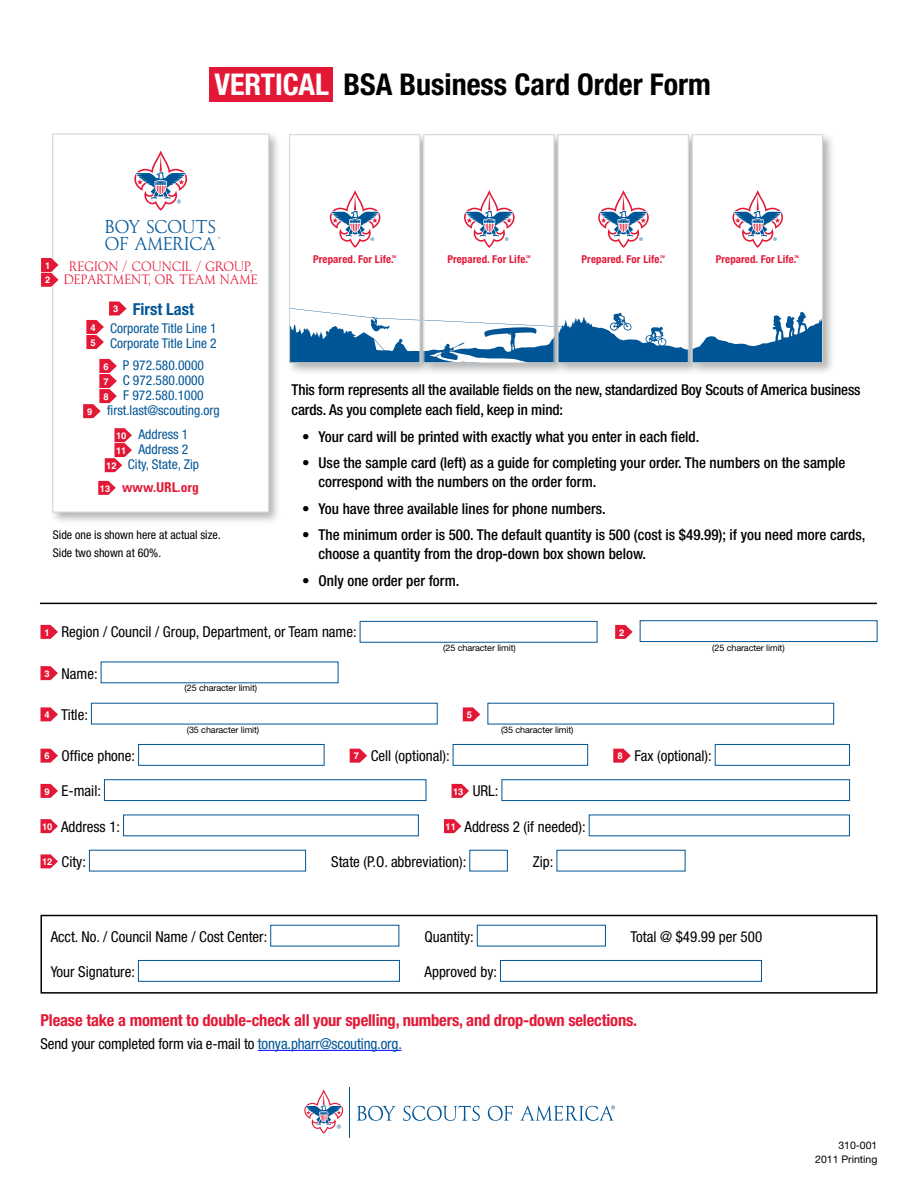
<style>
.page{position:relative;width:918px;height:1188px;background:#fff}
.page>*{position:absolute;margin:0;border:0;box-sizing:border-box;transform-origin:0 0}
.t1{font:700 condensed 30px "Helvetica Neue";color:#000}
.t2{font:700 condensed 16.5px "Helvetica Neue";letter-spacing:-.01em;color:#e31837}
.t3{font:16.5px/17.2px "LTC Record Title";color:#005596}
.t4{font:700 condensed 16.5px "Helvetica Neue";color:#005596}
.t5{font:500 condensed 15px/19.5px "Helvetica Neue";color:#000}
.t6{font:condensed 15px "Helvetica Neue";color:#000}
.t7{font:condensed 13.5px/15px "Helvetica Neue";color:#005596;text-align:center}
.t8{font:700 condensed 13.5px "Univers";color:#e31837}
.t9{font:condensed 12px/18px "Helvetica Neue";color:#000}
.t10{font:12px/13.5px "LTC Record Title";color:#e31837}
.t11{font:700 condensed 10.8px "Helvetica Neue";letter-spacing:.01em;color:#e31837}
.t12{font:10.5px/13.5px "Helvetica Neue";color:#000;text-align:right}
.t13{font:700 9.3px "Helvetica";color:#fff}
.t14{font:9px "Helvetica Neue";letter-spacing:-.01em;color:#000}
.t15{font:700 condensed 3.75px "Helvetica Neue";letter-spacing:.01em;color:#e31837}
.s1{color:#fff}
.s2{font-family:"Helvetica";font-weight:700;font-size:9.3px;color:#fff}
.s3{font-family:"Helvetica";font-weight:700;font-stretch:normal;font-size:9.3px;color:#fff}
.s4{color:#005596}
</style>
<div class="page">
<div style="left:209px;top:67px;width:124px;height:35px;background:#e31837"></div>
<div style="left:286px;top:131px;width:147px;height:245px;background:#000;opacity:.3"></div>
<div style="left:290px;top:135px;width:130px;height:228px;background:#fff"></div>
<div style="left:289px;top:135px;width:131px;height:228px;border:1px solid #d1d3d4"></div>
<svg style="left:330px;top:190px;width:50px;height:58px"></svg>
<div style="left:421px;top:131px;width:146px;height:245px;background:#000;opacity:.3"></div>
<div style="left:424px;top:135px;width:130px;height:228px;background:#fff"></div>
<div style="left:424px;top:135px;width:130px;height:228px;border:1px solid #d1d3d4"></div>
<svg style="left:464px;top:190px;width:51px;height:58px"></svg>
<div style="left:555px;top:131px;width:146px;height:245px;background:#000;opacity:.3"></div>
<div style="left:558px;top:135px;width:130px;height:228px;background:#fff"></div>
<div style="left:558px;top:135px;width:130px;height:228px;border:1px solid #d1d3d4"></div>
<svg style="left:598px;top:190px;width:51px;height:58px"></svg>
<div style="left:689px;top:131px;width:146px;height:245px;background:#000;opacity:.3"></div>
<div style="left:692px;top:135px;width:131px;height:228px;background:#fff"></div>
<svg style="left:290px;top:305px;width:531px;height:58px"></svg>
<div style="left:692px;top:135px;width:131px;height:228px;border:1px solid #d1d3d4"></div>
<svg style="left:732px;top:190px;width:51px;height:58px"></svg>
<svg style="left:41px;top:625px;width:17px;height:14px"></svg>
<div style="left:360px;top:621px;width:237px;height:22px;border:1px solid #005596"></div>
<svg style="left:615px;top:625px;width:18px;height:14px"></svg>
<div style="left:640px;top:620px;width:238px;height:22px;border:1px solid #005596"></div>
<svg style="left:41px;top:666px;width:17px;height:14px"></svg>
<svg style="left:41px;top:707px;width:17px;height:14px"></svg>
<svg style="left:463px;top:707px;width:17px;height:14px"></svg>
<svg style="left:41px;top:749px;width:17px;height:14px"></svg>
<div style="left:138px;top:744px;width:186px;height:22px;border:1px solid #005596"></div>
<svg style="left:350px;top:749px;width:17px;height:14px"></svg>
<div style="left:453px;top:744px;width:135px;height:22px;border:1px solid #005596"></div>
<svg style="left:613px;top:749px;width:18px;height:14px"></svg>
<div style="left:715px;top:744px;width:135px;height:22px;border:1px solid #005596"></div>
<svg style="left:41px;top:784px;width:17px;height:14px"></svg>
<div style="left:104px;top:779px;width:322px;height:22px;border:1px solid #005596"></div>
<svg style="left:452px;top:784px;width:17px;height:14px"></svg>
<div style="left:502px;top:779px;width:348px;height:22px;border:1px solid #005596"></div>
<svg style="left:41px;top:819px;width:17px;height:14px"></svg>
<svg style="left:444px;top:819px;width:17px;height:14px"></svg>
<svg style="left:41px;top:854px;width:17px;height:14px"></svg>
<div style="left:138px;top:960px;width:262px;height:22px;border:1px solid #005596"></div>
<div style="left:500px;top:960px;width:262px;height:22px;border:1px solid #005596"></div>
<hr style="left:258px;top:1050px;width:143px;height:1px;background:#00f">
<svg style="left:357px;top:1106px;width:38px;height:15px"></svg>
<svg style="left:403px;top:1106px;width:77px;height:15px"></svg>
<svg style="left:488px;top:1106px;width:25px;height:15px"></svg>
<svg style="left:304px;top:1089px;width:39px;height:45px"></svg>
<hr style="left:349px;top:1088px;width:1px;height:49px;background:#005596">
<svg style="left:521px;top:1105px;width:94px;height:16px"></svg>
<div style="left:50px;top:131px;width:231px;height:394px;background:#000;opacity:.3"></div>
<div style="left:53px;top:134px;width:216px;height:378px;background:#fff;border:1px solid #d1d3d4"></div>
<svg style="left:134px;top:151px;width:53px;height:60px"></svg>
<svg style="left:41px;top:258px;width:18px;height:29px"></svg>
<svg style="left:86px;top:302px;width:41px;height:47px"></svg>
<svg style="left:105px;top:428px;width:27px;height:44px"></svg>
<svg style="left:98px;top:481px;width:18px;height:14px"></svg>
<svg style="left:83px;top:359px;width:34px;height:59px"></svg>
<hr style="left:40px;top:603px;width:837px;height:1px;background:#000">
<div style="left:40px;top:915px;width:838px;height:79px;border:2px solid #000"></div>
<h1 class="t1" style="left:215px;top:66px;width:498px"><span class="s1">VerticAL</span> BSA Business Card Order Form</h1>
<p class="t3" style="left:105px;top:218px;width:112px">BOY SCOUTS<br>OF AMERICA</p>
<p class="t10" style="left:45px;top:259px;width:214px;text-indent:24px">REGION / COUNCIL / GROUP,<br><span class="s2">2</span> DEPARTMENT, OR TEAM NAME</p>
<p class="t13" style="left:45px;top:260px;width:7px">1</p>
<p class="t13" style="left:91px;top:322px;width:7px">4</p>
<p class="t13" style="left:91px;top:337px;width:7px">5</p>
<p class="t4" style="left:133px;top:299px;width:63px">First Last</p>
<p class="t7" style="left:110px;top:320px;width:108px;text-align:left">Corporate Title Line 1<br>Corporate Title Line 2</p>
<p class="t13" style="left:113px;top:303px;width:7px">3</p>
<p class="t13" style="left:87px;top:406px;width:7px">9</p>
<p class="t7" style="left:107px;top:358px;width:114px">P 972.580.0000<br>C 972.580.0000<br>F 972.580.1000 first.last@scouting.org</p>
<p class="t7" style="left:128px;top:427px;width:73px">Address 1<br>Address 2<br>City, State, Zip</p>
<p class="t13" style="left:104px;top:361px;width:7px">6</p>
<p class="t13" style="left:104px;top:376px;width:7px">7</p>
<p class="t13" style="left:104px;top:391px;width:7px">8</p>
<p class="t13" style="left:116px;top:430px;width:12px">10</p>
<p class="t13" style="left:116px;top:445px;width:12px">11</p>
<p class="t13" style="left:106px;top:460px;width:12px">12</p>
<p class="t13" style="left:100px;top:483px;width:12px">13</p>
<p class="t8" style="left:122px;top:479px;width:78px">www.URL.org</p>
<p class="t9" style="left:53px;top:525px;width:169px">Side one is shown here at actual size.<br>Side two shown at 60%.</p>
<p class="t11" style="left:313px;top:253px;width:82px">Prepared. For Life.</p>
<p class="t15" style="left:392px;top:254px;width:6px">TM</p>
<p class="t11" style="left:447px;top:253px;width:82px">Prepared. For Life.</p>
<p class="t15" style="left:526px;top:254px;width:6px">TM</p>
<p class="t11" style="left:582px;top:253px;width:82px">Prepared. For Life.</p>
<p class="t15" style="left:660px;top:254px;width:6px">TM</p>
<p class="t11" style="left:716px;top:253px;width:82px">Prepared. For Life.</p>
<p class="t15" style="left:794px;top:254px;width:6px">TM</p>
<p class="t5" style="left:292px;top:380px;width:571px">This form represents all the available fields on the new, standardized Boy Scouts of America business cards. As you complete each field, keep in mind:</p>
<p class="t5" style="left:302px;top:426px;width:399px">• Your card will be printed with exactly what you enter in each field.</p>
<p class="t5" style="left:319px;top:453px;width:528px;text-indent:-16px">• Use the sample card (left) as a guide for completing your order. The numbers on the sample correspond with the numbers on the order form.</p>
<p class="t5" style="left:302px;top:498px;width:305px">• You have three available lines for phone numbers.</p>
<p class="t5" style="left:319px;top:525px;width:548px;text-indent:-16px">• The minimum order is 500. The default quantity is 500 (cost is $49.99); if you need more cards, choose a quantity from the drop-down box shown below.</p>
<p class="t5" style="left:302px;top:570px;width:159px">• Only one order per form.</p>
<p class="t6" style="left:45px;top:623px;width:314px"><span class="s3">1</span> Region / Council / Group, Department, or Team name:</p>
<p class="t13" style="left:619px;top:627px;width:7px">2</p>
<p class="t6" style="left:45px;top:665px;width:55px"><span class="s3">3</span> Name:</p>
<p class="t6" style="left:45px;top:706px;width:45px"><span class="s3">4</span> Title:</p>
<p class="t13" style="left:467px;top:709px;width:7px">5</p>
<p class="t6" style="left:45px;top:747px;width:92px"><span class="s3">6</span> Office phone:</p>
<p class="t6" style="left:354px;top:747px;width:97px"><span class="s3">7</span> Cell (optional):</p>
<p class="t6" style="left:617px;top:747px;width:96px"><span class="s3">8</span> Fax (optional):</p>
<p class="t6" style="left:45px;top:782px;width:58px"><span class="s3">9</span> E-mail:</p>
<p class="t6" style="left:453px;top:782px;width:47px"><span class="s3">13</span> URL:</p>
<p class="t6" style="left:42px;top:818px;width:80px"><span class="s3">10</span> Address 1:</p>
<p class="t6" style="left:446px;top:818px;width:142px"><span class="s3">11</span> Address 2 (if needed):</p>
<p class="t6" style="left:42px;top:853px;width:45px"><span class="s3">12</span> City:</p>
<p class="t6" style="left:331px;top:853px;width:137px">State (P.O. abbreviation):</p>
<p class="t6" style="left:533px;top:853px;width:22px">Zip:</p>
<p class="t14" style="left:443px;top:643px;width:74px">(25 character limit)</p>
<p class="t14" style="left:712px;top:642px;width:74px">(25 character limit)</p>
<p class="t14" style="left:185px;top:683px;width:74px">(25 character limit)</p>
<p class="t14" style="left:187px;top:725px;width:74px">(35 character limit)</p>
<p class="t14" style="left:501px;top:725px;width:74px">(35 character limit)</p>
<p class="t6" style="left:51px;top:928px;width:218px">Acct. No. / Council Name / Cost Center:</p>
<p class="t6" style="left:424px;top:928px;width:51px">Quantity:</p>
<p class="t6" style="left:630px;top:928px;width:133px">Total @ $49.99 per 500</p>
<p class="t6" style="left:51px;top:963px;width:86px">Your Signature:</p>
<p class="t6" style="left:424px;top:963px;width:74px">Approved by:</p>
<p class="t2" style="left:40px;top:1011px;width:598px">Please take a moment to double-check all your spelling, numbers, and drop-down selections.</p>
<p class="t6" style="left:40px;top:1035px;width:363px">Send your completed form via e-mail to <span class="s4">tonya.pharr@scouting.org.</span></p>
<p class="t12" style="left:815px;top:1139px;width:64px">310-001<br>2011 Printing</p>
</div>
